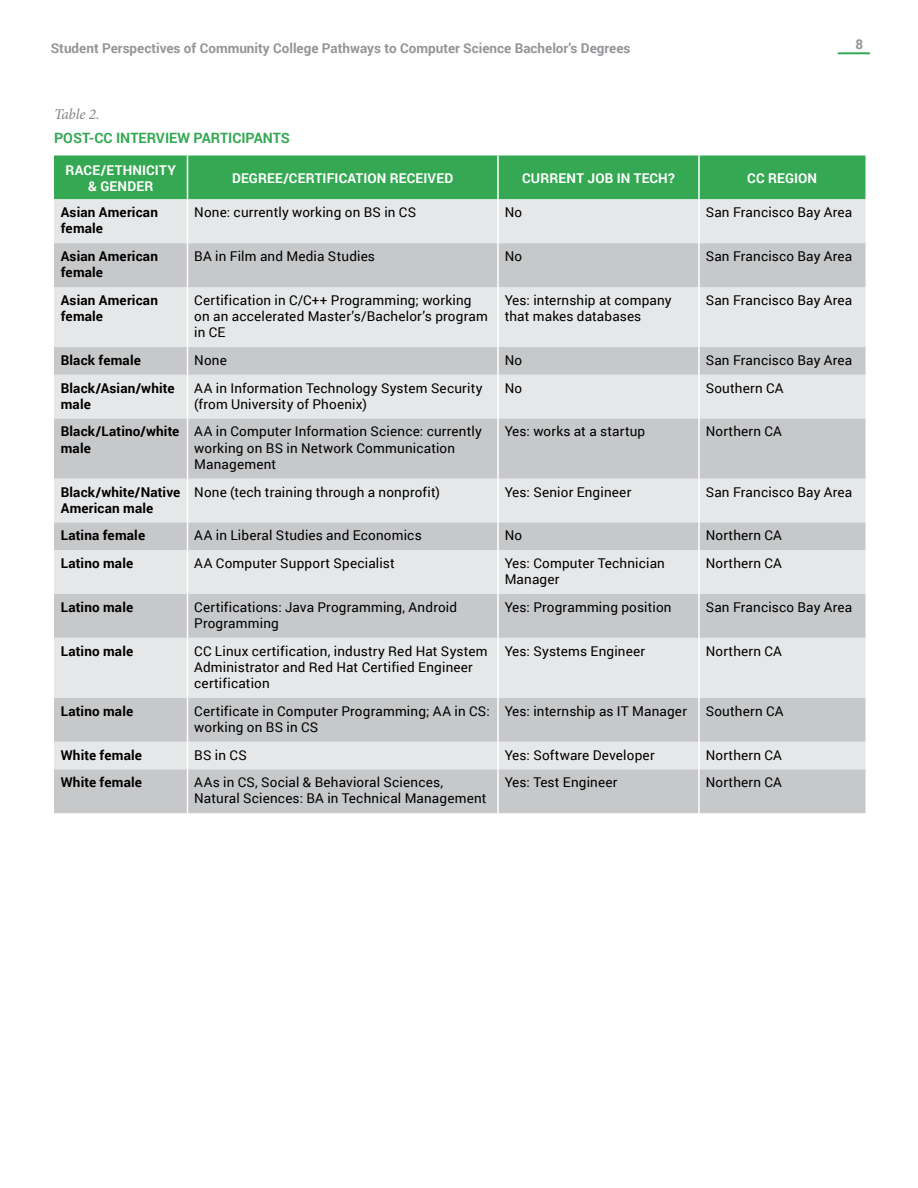
<style>
.page{position:relative;width:918px;height:1188px;background:#fff}
.page>*{position:absolute;margin:0;border:0;box-sizing:border-box;transform-origin:0 0}
.t1{font:italic 15px "Minion Pro";letter-spacing:-.015em;color:#808285}
.t2{font:700 14.25px "Roboto";color:#34a852}
.t3{font:13.5px/16.2px "Roboto";letter-spacing:.015em;color:#000}
.t4{font:700 13.5px/16.2px "Roboto";letter-spacing:.01em;color:#000}
.t5{font:700 13.5px "Roboto";color:#939598}
.t6{font:700 13.5px/16.2px "Roboto";letter-spacing:.015em;color:#fff;text-align:center}
</style>
<div class="page">
<hr style="left:838px;top:53px;width:32px;height:1px;background:#34a852">
<div style="left:54px;top:156px;width:812px;height:43px;background:#34a852"></div>
<div style="left:54px;top:199px;width:812px;height:44px;background:#e6e7e8"></div>
<svg style="left:54px;top:243px;width:812px;height:570px;background:#d6d7d8"></svg>
<hr style="left:187px;top:156px;width:1px;height:43px;background:#fff">
<hr style="left:698px;top:156px;width:2px;height:43px;background:#fff">
<hr style="left:497px;top:156px;width:2px;height:43px;background:#fff">
<hr style="left:187px;top:199px;width:1px;height:44px;background:#fff">
<hr style="left:187px;top:243px;width:1px;height:44px;background:#fff">
<hr style="left:187px;top:287px;width:1px;height:60px;background:#fff">
<svg style="left:187px;top:347px;width:1px;height:28px"></svg>
<hr style="left:187px;top:375px;width:1px;height:44px;background:#fff">
<hr style="left:187px;top:419px;width:1px;height:60px;background:#fff">
<hr style="left:187px;top:479px;width:1px;height:43px;background:#fff">
<svg style="left:187px;top:522px;width:1px;height:28px"></svg>
<hr style="left:187px;top:550px;width:1px;height:44px;background:#fff">
<hr style="left:187px;top:594px;width:1px;height:44px;background:#fff">
<hr style="left:187px;top:638px;width:1px;height:60px;background:#fff">
<hr style="left:187px;top:698px;width:1px;height:44px;background:#fff">
<svg style="left:187px;top:742px;width:1px;height:27px"></svg>
<hr style="left:187px;top:769px;width:1px;height:44px;background:#fff">
<hr style="left:497px;top:199px;width:2px;height:44px;background:#fff">
<hr style="left:698px;top:199px;width:2px;height:44px;background:#fff">
<hr style="left:497px;top:243px;width:2px;height:44px;background:#fff">
<hr style="left:698px;top:243px;width:2px;height:44px;background:#fff">
<hr style="left:497px;top:287px;width:2px;height:60px;background:#fff">
<hr style="left:698px;top:287px;width:2px;height:60px;background:#fff">
<hr style="left:497px;top:347px;width:2px;height:28px;background:#fff">
<hr style="left:698px;top:347px;width:2px;height:28px;background:#fff">
<hr style="left:497px;top:375px;width:2px;height:44px;background:#fff">
<hr style="left:698px;top:375px;width:2px;height:44px;background:#fff">
<hr style="left:497px;top:419px;width:2px;height:60px;background:#fff">
<hr style="left:698px;top:419px;width:2px;height:60px;background:#fff">
<hr style="left:497px;top:479px;width:2px;height:43px;background:#fff">
<hr style="left:698px;top:479px;width:2px;height:43px;background:#fff">
<hr style="left:497px;top:522px;width:2px;height:28px;background:#fff">
<hr style="left:698px;top:522px;width:2px;height:28px;background:#fff">
<hr style="left:497px;top:550px;width:2px;height:44px;background:#fff">
<hr style="left:698px;top:550px;width:2px;height:44px;background:#fff">
<hr style="left:497px;top:594px;width:2px;height:44px;background:#fff">
<hr style="left:698px;top:594px;width:2px;height:44px;background:#fff">
<hr style="left:497px;top:638px;width:2px;height:60px;background:#fff">
<hr style="left:698px;top:638px;width:2px;height:60px;background:#fff">
<hr style="left:497px;top:698px;width:2px;height:44px;background:#fff">
<hr style="left:698px;top:698px;width:2px;height:44px;background:#fff">
<hr style="left:497px;top:742px;width:2px;height:27px;background:#fff">
<hr style="left:698px;top:742px;width:2px;height:27px;background:#fff">
<hr style="left:497px;top:769px;width:2px;height:44px;background:#fff">
<hr style="left:698px;top:769px;width:2px;height:44px;background:#fff">
<p class="t5" style="left:51px;top:39px;width:581px">Student Perspectives of Community College Pathways to Computer Science Bachelor’s Degrees</p>
<p class="t5" style="left:855px;top:35px;width:9px">8</p>
<p class="t1" style="left:54px;top:104px;width:47px">Table 2.</p>
<p class="t2" style="left:54px;top:128px;width:238px">POST-CC INTERVIEW PARTICIPANTS</p>
<p class="t6" style="left:66px;top:161px;width:112px">RACE/ETHNICITY &amp; GENDER</p>
<p class="t6" style="left:232px;top:170px;width:223px">DEGREE/CERTIFICATION RECEIVED</p>
<p class="t6" style="left:522px;top:170px;width:154px">CURRENT JOB IN TECH?</p>
<p class="t6" style="left:747px;top:170px;width:71px">CC REGION</p>
<p class="t4" style="left:61px;top:204px;width:99px">Asian American female</p>
<p class="t3" style="left:194px;top:204px;width:224px">None: currently working on BS in CS</p>
<p class="t3" style="left:505px;top:204px;width:19px">No</p>
<p class="t3" style="left:706px;top:204px;width:148px">San Francisco Bay Area</p>
<p class="t4" style="left:61px;top:248px;width:99px">Asian American female</p>
<p class="t3" style="left:194px;top:248px;width:182px">BA in Film and Media Studies</p>
<p class="t3" style="left:505px;top:248px;width:19px">No</p>
<p class="t3" style="left:706px;top:248px;width:148px">San Francisco Bay Area</p>
<p class="t4" style="left:61px;top:292px;width:99px">Asian American female</p>
<p class="t3" style="left:194px;top:292px;width:295px">Certification in C/C++ Programming; working on an accelerated Master’s/Bachelor’s program in CE</p>
<p class="t3" style="left:505px;top:292px;width:168px">Yes: internship at company that makes databases</p>
<p class="t3" style="left:706px;top:292px;width:148px">San Francisco Bay Area</p>
<p class="t4" style="left:61px;top:352px;width:82px">Black female</p>
<p class="t3" style="left:194px;top:352px;width:34px">None</p>
<p class="t3" style="left:505px;top:352px;width:19px">No</p>
<p class="t3" style="left:706px;top:352px;width:148px">San Francisco Bay Area</p>
<p class="t4" style="left:61px;top:379px;width:115px">Black/Asian/white male</p>
<p class="t3" style="left:194px;top:379px;width:290px">AA in Information Technology System Security (from University of Phoenix)</p>
<p class="t3" style="left:505px;top:379px;width:19px">No</p>
<p class="t3" style="left:706px;top:379px;width:79px">Southern CA</p>
<p class="t4" style="left:61px;top:423px;width:120px">Black/Latino/white male</p>
<p class="t3" style="left:194px;top:423px;width:289px">AA in Computer Information Science: currently working on BS in Network Communication<br>Management</p>
<p class="t3" style="left:505px;top:423px;width:142px">Yes: works at a startup</p>
<p class="t3" style="left:706px;top:423px;width:78px">Northern CA</p>
<p class="t4" style="left:61px;top:483px;width:121px">Black/white/Native<br>American male</p>
<p class="t3" style="left:194px;top:483px;width:247px">None (tech training through a nonprofit)</p>
<p class="t3" style="left:505px;top:483px;width:128px">Yes: Senior Engineer</p>
<p class="t3" style="left:706px;top:483px;width:148px">San Francisco Bay Area</p>
<p class="t4" style="left:61px;top:527px;width:86px">Latina female</p>
<p class="t3" style="left:194px;top:527px;width:229px">AA in Liberal Studies and Economics</p>
<p class="t3" style="left:505px;top:527px;width:19px">No</p>
<p class="t3" style="left:706px;top:527px;width:78px">Northern CA</p>
<p class="t4" style="left:61px;top:555px;width:74px">Latino male</p>
<p class="t3" style="left:194px;top:555px;width:202px">AA Computer Support Specialist</p>
<p class="t3" style="left:505px;top:555px;width:162px">Yes: Computer Technician<br>Manager</p>
<p class="t3" style="left:706px;top:555px;width:78px">Northern CA</p>
<p class="t4" style="left:61px;top:598px;width:74px">Latino male</p>
<p class="t3" style="left:194px;top:598px;width:264px">Certifications: Java Programming, Android<br>Programming</p>
<p class="t3" style="left:505px;top:598px;width:168px">Yes: Programming position</p>
<p class="t3" style="left:706px;top:598px;width:148px">San Francisco Bay Area</p>
<p class="t4" style="left:61px;top:642px;width:74px">Latino male</p>
<p class="t3" style="left:194px;top:642px;width:295px">CC Linux certification, industry Red Hat System<br>Administrator and Red Hat Certified Engineer certification</p>
<p class="t3" style="left:505px;top:642px;width:142px">Yes: Systems Engineer</p>
<p class="t3" style="left:706px;top:642px;width:78px">Northern CA</p>
<p class="t4" style="left:61px;top:702px;width:74px">Latino male</p>
<p class="t3" style="left:194px;top:702px;width:297px">Certificate in Computer Programming; AA in CS: working on BS in CS</p>
<p class="t3" style="left:505px;top:702px;width:184px">Yes: internship as IT Manager</p>
<p class="t3" style="left:706px;top:702px;width:79px">Southern CA</p>
<p class="t4" style="left:61px;top:746px;width:83px">White female</p>
<p class="t3" style="left:194px;top:746px;width:54px">BS in CS</p>
<p class="t3" style="left:505px;top:746px;width:151px">Yes: Software Developer</p>
<p class="t3" style="left:706px;top:746px;width:78px">Northern CA</p>
<p class="t4" style="left:61px;top:774px;width:83px">White female</p>
<p class="t3" style="left:194px;top:774px;width:294px">AAs in CS, Social &amp; Behavioral Sciences,<br>Natural Sciences: BA in Technical Management</p>
<p class="t3" style="left:505px;top:774px;width:114px">Yes: Test Engineer</p>
<p class="t3" style="left:706px;top:774px;width:78px">Northern CA</p>
</div>
